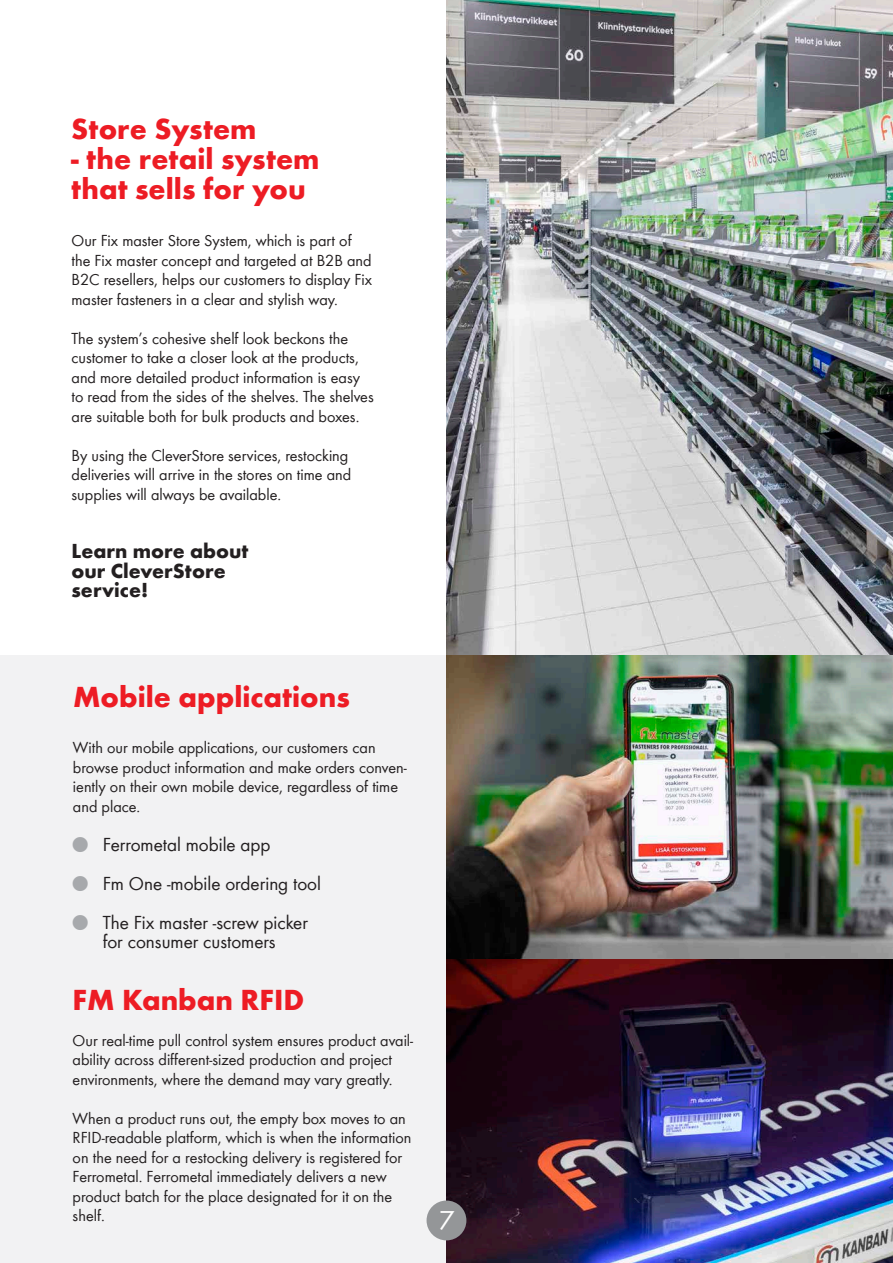
<style>
.page{position:relative;width:893px;height:1263px;background:#fff}
.page>*{position:absolute;margin:0;border:0;box-sizing:border-box;transform-origin:0 0}
.t1{font:700 30px/30px "Wuerth";color:#ed1c24}
.t2{font:28.2px "Wuerth";color:#fff}
.t3{font:700 21px/19.5px "Wuerth";color:#231f20}
.t4{font:19.5px/39px "Wuerth";color:#231f20}
.t5{font:16.5px/19.5px "Wuerth";color:#231f20}
</style>
<div class="page">
<div style="left:0;top:656px;width:459px;height:607px;background:#f2f2f3"></div>
<img style="left:446px;top:0;width:447px;height:1263px">
<div style="left:427px;top:1200px;width:39px;height:40px;background:#949698;border-radius:50%"></div>
<h1 class="t1" style="left:71px;top:112px;width:187px">Store System</h1>
<h1 class="t1" style="left:71px;top:142px;width:250px">- the retail system that sells for you</h1>
<p class="t5" style="left:72px;top:230px;width:302px">Our Fix master Store System, which is part of the Fix master concept and targeted at B2B and B2C resellers, helps our customers to display Fix master fasteners in a clear and stylish way.</p>
<p class="t5" style="left:72px;top:327px;width:304px">The system’s cohesive shelf look beckons the customer to take a closer look at the products, and more detailed product information is easy to read from the sides of the shelves. The shelves are suitable both for bulk products and boxes.</p>
<p class="t5" style="left:72px;top:445px;width:281px">By using the CleverStore services, restocking deliveries will arrive in the stores on time and supplies will always be available.</p>
<p class="t3" style="left:72px;top:540px;width:178px">Learn more about our CleverStore service!</p>
<h1 class="t1" style="left:73px;top:680px;width:278px">Mobile applications</h1>
<p class="t5" style="left:73px;top:737px;width:335px">With our mobile applications, our customers can browse product information and make orders conven&shy;iently on their own mobile device, regardless of time and place.</p>
<p class="t4" style="left:103px;top:824px;width:220px">Ferrometal mobile app<br>Fm One -mobile ordering tool<br>The Fix master -screw picker</p>
<p class="t4" style="left:103px;top:921px;width:175px">for consumer customers</p>
<h1 class="t1" style="left:73px;top:982px;width:233px">FM Kanban RFID</h1>
<p class="t5" style="left:73px;top:1029px;width:342px">Our real-time pull control system ensures product avail&shy;ability across different-sized production and project environments, where the demand may vary greatly.</p>
<p class="t5" style="left:73px;top:1107px;width:340px">When a product runs out, the empty box moves to an RFID-readable platform, which is when the information on the need for a restocking delivery is registered for Ferrometal. Ferrometal immediately delivers a new product batch for the place designated for it on the shelf.</p>
<h2 class="t2" style="left:439px;top:1201px;width:17px">7</h2>
</div>
